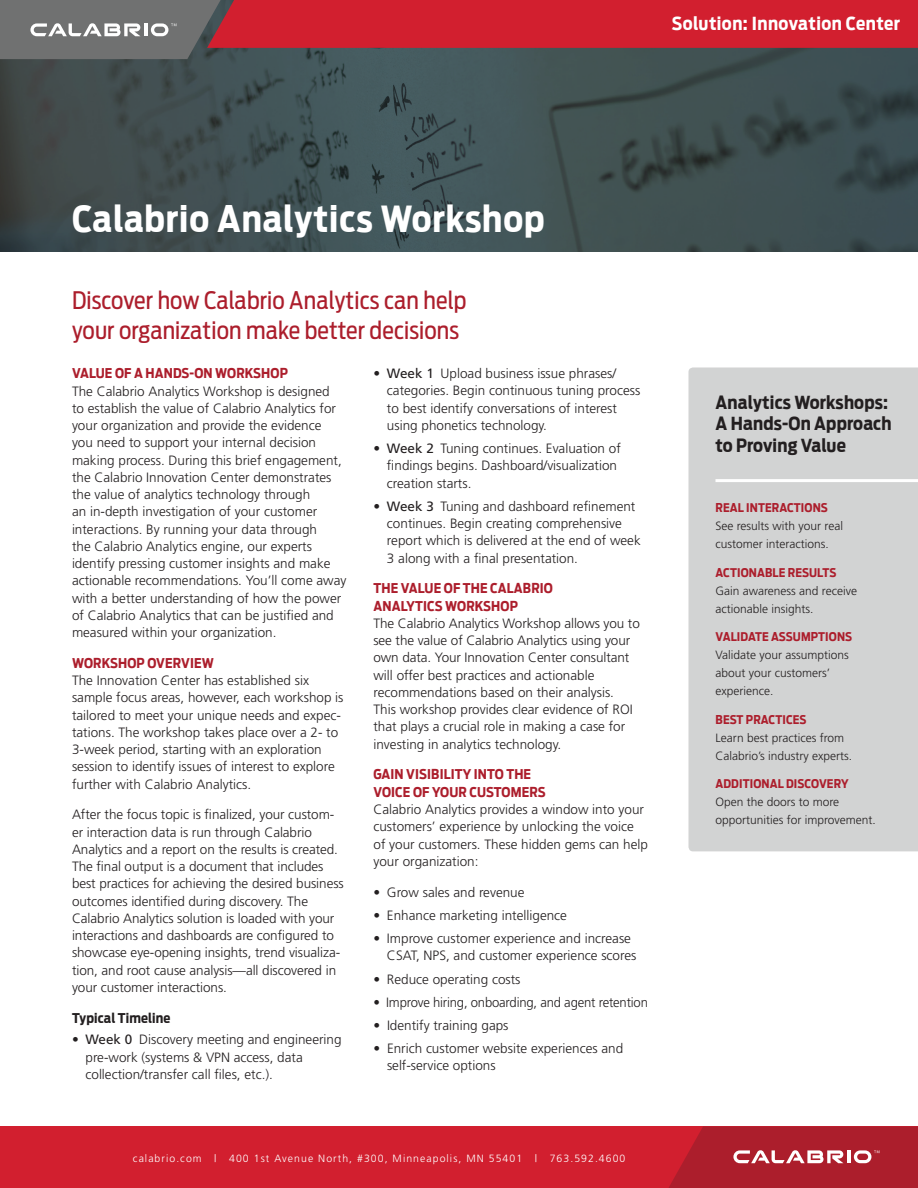
<style>
.page{position:relative;width:918px;height:1188px;background:#fff}
.page>*{position:absolute;margin:0;border:0;box-sizing:border-box;transform-origin:0 0}
.t1{font:700 36px "Antenna Cond";letter-spacing:.025em;color:#fff}
.t2{font:24px/30px "Antenna Cond";letter-spacing:.005em;color:#ac1e2c}
.t3{font:700 18px/21.6px "Antenna Cond";letter-spacing:.01em;color:#231f20}
.t4{font:700 18px "Antenna Cond";letter-spacing:.025em;color:#fff}
.t5{font:300 13.5px/17.2px "Frutiger";color:#231f20}
.t6{font:700 13.5px/17.2px "Antenna Cond";letter-spacing:.01em;color:#ac1e2c}
.t7{font:700 13.5px "Antenna Cond";letter-spacing:.01em;color:#231f20}
.t8{font:300 12px/18px "Frutiger";color:#231f20}
.t9{font:700 12px "Antenna Cond";letter-spacing:.01em;color:#ac1e2c}
.t10{font:300 10.5px "Frutiger";letter-spacing:.1em;color:#fff}
.s1{font-weight:400}
</style>
<div class="page">
<svg style="left:0;top:59px;width:918px;height:193px;background:#3f4f51"></svg>
<div style="left:688px;top:368px;width:230px;height:483px;background:#d2d3d3"></div>
<hr style="left:716px;top:479px;width:202px;height:3px;background:#fff">
<div style="left:0;top:1127px;width:918px;height:61px;background:#d21f2f"></div>
<svg style="left:668px;top:1126px;width:250px;height:62px;background:#b32a38"></svg>
<svg style="left:0;top:0;width:918px;height:59px;background:#a73b46"></svg>
<h3 class="t4" style="left:672px;top:12px;width:230px">Solution: Innovation Center</h3>
<h1 class="t1" style="left:72px;top:197px;width:474px">Calabrio Analytics Workshop</h1>
<h2 class="t2" style="left:72px;top:285px;width:396px">Discover how Calabrio Analytics can help your organization make better decisions</h2>
<p class="t6" style="left:72px;top:365px;width:218px">VALUE OF A HANDS-ON WORKSHOP</p>
<p class="t5" style="left:72px;top:382px;width:276px">The Calabrio Analytics Workshop is designed<br>to establish the value of Calabrio Analytics for your organization and provide the evidence<br>you need to support your internal decision making process. During this brief engagement, the Calabrio Innovation Center demonstrates the value of analytics technology through<br>an in-depth investigation of your customer interactions. By running your data through<br>the Calabrio Analytics engine, our experts identify pressing customer insights and make actionable recommendations. You’ll come away with a better understanding of how the power of Calabrio Analytics that can be justified and measured within your organization.</p>
<p class="t6" style="left:72px;top:654px;width:143px">WORKSHOP OVERVIEW</p>
<p class="t5" style="left:72px;top:672px;width:273px">The Innovation Center has established six sample focus areas, however, each workshop is tailored to meet your unique needs and expec&shy;tations. The workshop takes place over a 2- to 3-week period, starting with an exploration session to identify issues of interest to explore further with Calabrio Analytics.</p>
<p class="t5" style="left:72px;top:806px;width:273px">After the focus topic is finalized, your custom&shy;er interaction data is run through Calabrio Analytics and a report on the results is created.<br>The final output is a document that includes best practices for achieving the desired business outcomes identified during discovery. The Calabrio Analytics solution is loaded with your interactions and dashboards are configured to showcase eye-opening insights, trend visualiza&shy;tion, and root cause analysis—all discovered in your customer interactions.</p>
<p class="t7" style="left:72px;top:1010px;width:100px">Typical Timeline</p>
<p class="t5" style="left:86px;top:1031px;width:258px;text-indent:-14px">• <span class="s1">Week 0</span> Discovery meeting and engineering pre-work (systems &amp; VPN access, data collection/transfer call files, etc.).</p>
<p class="t5" style="left:387px;top:365px;width:255px;text-indent:-14px">• <span class="s1">Week 1</span> Upload business issue phrases/ categories. Begin continuous tuning process to best identify conversations of interest using phonetics technology.</p>
<p class="t5" style="left:387px;top:440px;width:235px;text-indent:-14px">• <span class="s1">Week 2</span> Tuning continues. Evaluation of findings begins. Dashboard/visualization creation starts.</p>
<p class="t5" style="left:387px;top:498px;width:255px;text-indent:-14px">• <span class="s1">Week 3</span> Tuning and dashboard refinement continues. Begin creating comprehensive report which is delivered at the end of week 3 along with a final presentation.</p>
<p class="t6" style="left:373px;top:580px;width:181px">THE VALUE OF THE CALABRIO<br>ANALYTICS WORKSHOP</p>
<p class="t5" style="left:373px;top:615px;width:268px">The Calabrio Analytics Workshop allows you to see the value of Calabrio Analytics using your own data. Your Innovation Center consultant will offer best practices and actionable recommendations based on their analysis.<br>This workshop provides clear evidence of ROI that plays a crucial role in making a case for investing in analytics technology.</p>
<p class="t6" style="left:373px;top:766px;width:174px">GAIN VISIBILITY INTO THE<br>VOICE OF YOUR CUSTOMERS</p>
<p class="t5" style="left:373px;top:801px;width:276px">Calabrio Analytics provides a window into your customers’ experience by unlocking the voice of your customers. These hidden gems can help your organization:</p>
<p class="t5" style="left:373px;top:883px;width:153px">• Grow sales and revenue</p>
<p class="t5" style="left:373px;top:906px;width:195px">• Enhance marketing intelligence</p>
<p class="t5" style="left:387px;top:930px;width:251px;text-indent:-14px">• Improve customer experience and increase<br>CSAT, NPS, and customer experience scores</p>
<p class="t5" style="left:373px;top:970px;width:149px">• Reduce operating costs</p>
<p class="t5" style="left:374px;top:993px;width:276px">• Improve hiring, onboarding, and agent retention</p>
<p class="t5" style="left:374px;top:1017px;width:137px">• Identify training gaps</p>
<p class="t5" style="left:387px;top:1040px;width:238px;text-indent:-14px">• Enrich customer website experiences and self-service options</p>
<p class="t10" style="left:133px;top:1152px;width:494px">calabrio.com | 400 1st Avenue North, #300, Minneapolis, MN 55401 | 763.592.4600</p>
<h3 class="t3" style="left:716px;top:392px;width:178px">Analytics Workshops:<br>A Hands-On Approach to Proving Value</h3>
<p class="t9" style="left:716px;top:501px;width:114px">REAL INTERACTIONS</p>
<p class="t8" style="left:716px;top:517px;width:129px">See results with your real customer interactions.</p>
<p class="t9" style="left:716px;top:565px;width:122px">ACTIONABLE RESULTS</p>
<p class="t8" style="left:716px;top:581px;width:143px">Gain awareness and receive actionable insights.</p>
<p class="t9" style="left:716px;top:630px;width:138px">VALIDATE ASSUMPTIONS</p>
<p class="t8" style="left:716px;top:646px;width:135px">Validate your assumptions about your customers’ experience.</p>
<p class="t9" style="left:716px;top:712px;width:93px">BEST PRACTICES</p>
<p class="t8" style="left:716px;top:728px;width:138px">Learn best practices from<br>Calabrio’s industry experts.</p>
<p class="t9" style="left:716px;top:777px;width:135px">ADDITIONAL DISCOVERY</p>
<p class="t8" style="left:716px;top:793px;width:162px">Open the doors to more opportunities for improvement.</p>
</div>
